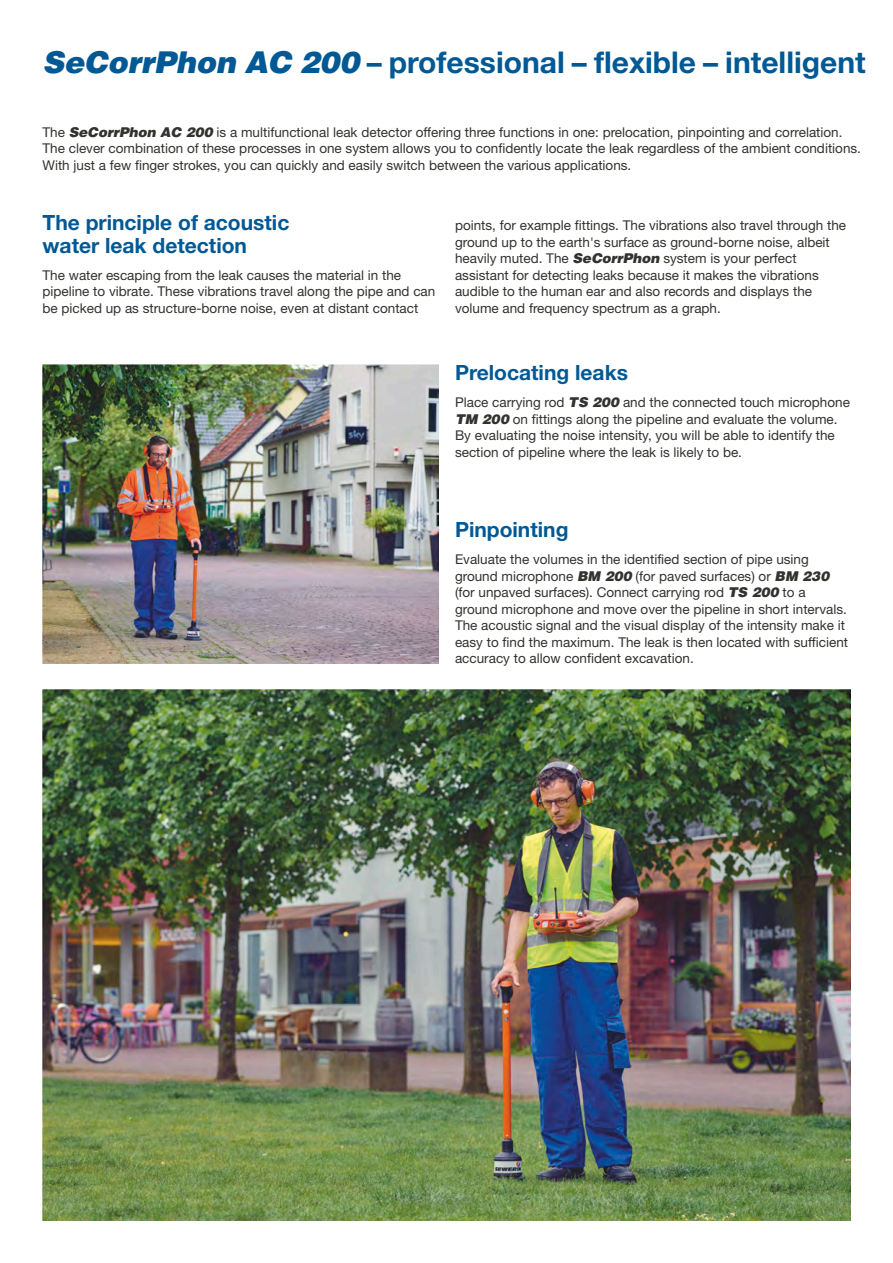
<style>
.page{position:relative;width:893px;height:1263px;background:#fff}
.page>*{position:absolute;margin:0;border:0;box-sizing:border-box;transform-origin:0 0}
.t1{font:700 30px "Helvetica Neue LT";color:#005994}
.t2{font:700 21px/22.5px "Helvetica Neue LT";color:#005994}
.t3{font:13.5px/16.5px "Helvetica Neue LT";color:#32322f}
.s1{font-family:"Airbus Special";font-weight:400}
.s2{font-family:"Airbus Special"}
</style>
<div class="page">
<img style="left:42px;top:365px;width:396px;height:298px">
<img style="left:42px;top:689px;width:809px;height:531px">
<h1 class="t1" style="left:43px;top:52px;width:825px"><span class="s1">SeCorrPhon AC 200</span> – professional – flexible – intelligent</h1>
<p class="t3" style="left:43px;top:125px;width:820px">The <span class="s2">SeCorrPhon AC 200</span> is a multifunctional leak detector offering three functions in one: prelocation, pinpointing and correlation.<br>The clever combination of these processes in one system allows you to confidently locate the leak regardless of the ambient conditions.<br>With just a few finger strokes, you can quickly and easily switch between the various applications.</p>
<h2 class="t2" style="left:43px;top:213px;width:248px">The principle of acoustic water leak detection</h2>
<p class="t3" style="left:43px;top:268px;width:394px">The water escaping from the leak causes the material in the pipeline to vibrate. These vibrations travel along the pipe and can be picked up as structure-borne noise, even at distant contact</p>
<p class="t3" style="left:455px;top:218px;width:393px">points, for example fittings. The vibrations also travel through the ground up to the earth's surface as ground-borne noise, albeit heavily muted. The <span class="s2">SeCorrPhon</span> system is your perfect assistant for detecting leaks because it makes the vibrations audible to the human ear and also records and displays the volume and frequency spectrum as a graph.</p>
<h2 class="t2" style="left:455px;top:363px;width:174px">Prelocating leaks</h2>
<p class="t3" style="left:455px;top:395px;width:396px">Place carrying rod <span class="s2">TS 200</span> and the connected touch microphone <span class="s2">TM 200</span> on fittings along the pipeline and evaluate the volume.<br>By evaluating the noise intensity, you will be able to identify the section of pipeline where the leak is likely to be.</p>
<h2 class="t2" style="left:455px;top:521px;width:115px">Pinpointing</h2>
<p class="t3" style="left:455px;top:553px;width:395px">Evaluate the volumes in the identified section of pipe using ground microphone <span class="s2">BM 200</span> (for paved surfaces) or <span class="s2">BM 230 </span>(for unpaved surfaces). Connect carrying rod <span class="s2">TS 200</span> to a ground microphone and move over the pipeline in short intervals.<br>The acoustic signal and the visual display of the intensity make it easy to find the maximum. The leak is then located with sufficient accuracy to allow confident excavation.</p>
</div>
